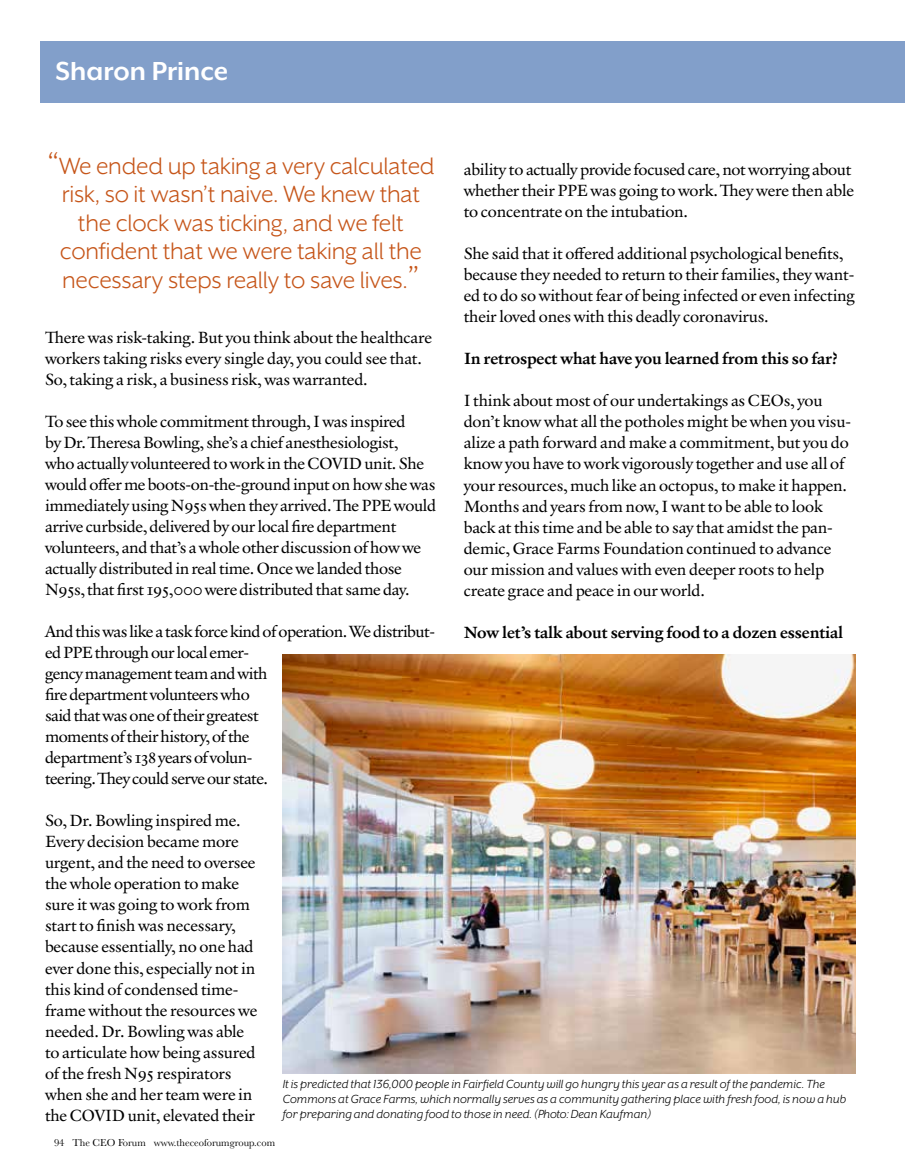
<style>
.page{position:relative;width:905px;height:1175px;background:#fff}
.page>*{position:absolute;margin:0;border:0;box-sizing:border-box;transform-origin:0 0}
.t1{font:700 30px "Mr Eaves XL Mod OT";color:#fff}
.t2{font:27px/28.5px "Mr Eaves XL San OT";letter-spacing:-.01em;color:#c6561a;text-align:center}
.t3{font:16.5px/21px "Verdigris MVB Pro Text";letter-spacing:-.01em;color:#000}
.t4{font:16.5px/21px "Verdigris MVB Pro Text";letter-spacing:-.03em;color:#000}
.t5{font:700 16.5px "Verdigris MVB Pro Text";letter-spacing:-.01em;color:#000}
.t6{font:italic 13.5px/15px "Mr Eaves XL San OT";color:#000}
.t7{font:10.5px "Baskerville";color:#000}
.s1{font-size:36px}
</style>
<div class="page">
<img style="left:282px;top:654px;width:573px;height:419px">
<div style="left:40px;top:41px;width:864px;height:61px;background:#829fca"></div>
<h1 class="t1" style="left:56px;top:56px;width:174px">Sharon Prince</h1>
<h2 class="t2" style="left:47px;top:151px;width:389px"><span class="s1">“</span>We ended up taking a very calculated risk, so it wasn’t naive. We knew that the clock was ticking, and we felt confident that we were taking all the necessary steps really to save lives.<span class="s1">”</span></h2>
<p class="t3" style="left:464px;top:159px;width:392px">ability to actually provide focused care, not worrying about whether their PPE was going to work. They were then able to concentrate on the intubation.</p>
<p class="t3" style="left:464px;top:243px;width:392px">She said that it offered additional psychological benefits, because they needed to return to their families, they want&shy;ed to do so without fear of being infected or even infecting their loved ones with this deadly coronavirus.</p>
<p class="t5" style="left:464px;top:347px;width:375px">In retrospect what have you learned from this so far?</p>
<p class="t3" style="left:464px;top:390px;width:388px">I think about most of our undertakings as CEOs, you don’t know what all the potholes might be when you visu&shy;alize a path forward and make a commitment, but you do know you have to work vigorously together and use all of your resources, much like an octopus, to make it happen.<br>Months and years from now, I want to be able to look back at this time and be able to say that amidst the pan&shy;demic, Grace Farms Foundation continued to advance our mission and values with even deeper roots to help create grace and peace in our world.</p>
<p class="t5" style="left:464px;top:620px;width:381px">Now let’s talk about serving food to a dozen essential</p>
<p class="t3" style="left:45px;top:326px;width:388px">There was risk-taking. But you think about the healthcare workers taking risks every single day, you could see that.<br>So, taking a risk, a business risk, was warranted.</p>
<p class="t3" style="left:45px;top:410px;width:392px">To see this whole commitment through, I was inspired<br>by Dr. Theresa Bowling, she’s a chief anesthesiologist,<br>who actually volunteered to work in the COVID unit. She would offer me boots-on-the-ground input on how she was immediately using N95s when they arrived. The PPE would arrive curbside, delivered by our local fire department volunteers, and that’s a whole other discussion of how we actually distributed in real time. Once we landed those N95s, that first 195,000 were distributed that same day.</p>
<p class="t4" style="left:45px;top:620px;width:391px">And this was like a task force kind of operation. We distribut&shy;ed PPE through our local emer-<br>gency management team and with<br>fire department volunteers who<br>said that was one of their greatest<br>moments of their history, of the<br>department’s 138 years of volun-<br>teering. They could serve our state.</p>
<p class="t3" style="left:45px;top:809px;width:214px">So, Dr. Bowling inspired me.<br>Every decision became more urgent, and the need to oversee the whole operation to make sure it was going to work from start to finish was necessary, because essentially, no one had ever done this, especially not in this kind of condensed time&shy;frame without the resources we needed. Dr. Bowling was able to articulate how being assured of the fresh N95 respirators when she and her team were in the COVID unit, elevated their</p>
<p class="t6" style="left:283px;top:1076px;width:565px">It is predicted that 136,000 people in Fairfield County will go hungry this year as a result of the pandemic. The<br>Commons at Grace Farms, which normally serves as a community gathering place with fresh food, is now a hub for preparing and donating food to those in need. (Photo: Dean Kaufman)</p>
<p class="t7" style="left:54px;top:1136px;width:222px">94 The CEO Forum www.theceoforumgroup.com</p>
</div>
